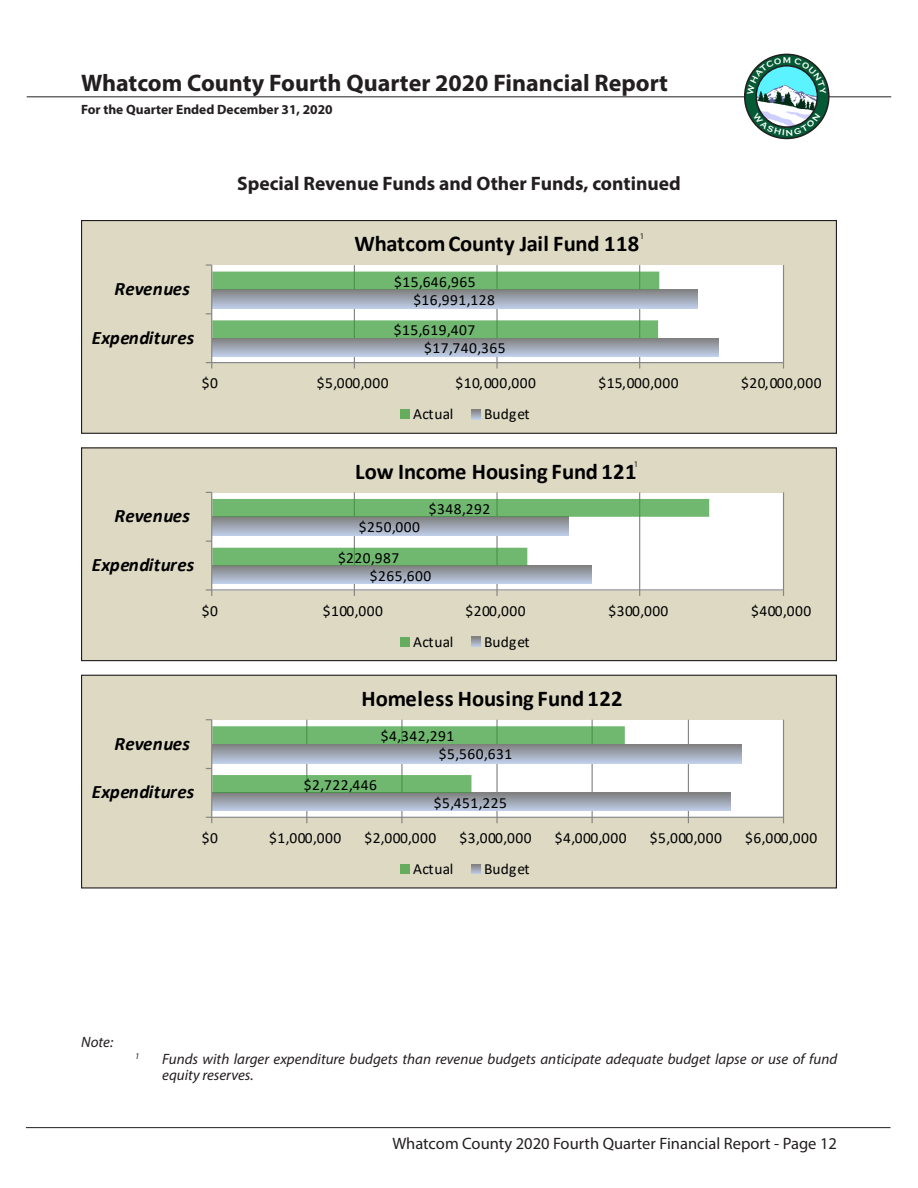
<style>
.page{position:relative;width:918px;height:1188px;background:#fff}
.page>*{position:absolute;margin:0;border:0;box-sizing:border-box;transform-origin:0 0}
.t1{font:700 24px "Myriad Pro";color:#231f20}
.t2{font:700 22.65px "Calibri";letter-spacing:-.005em;color:#000}
.Qtrly_Section_Contin{font:700 19.5px "Myriad Pro";color:#231f20}
.t3{font:italic 700 19.05px "Calibri";letter-spacing:.01em;color:#000}
.t4{font:16.5px "Myriad Pro";color:#231f20}
.t5{font:15.45px/30.6px "Calibri";letter-spacing:.03em;color:#000}
.Qtrly_End_Page_Notes{font:italic 15px/16.5px "Myriad Pro";color:#231f20}
.t6{font:700 13.5px "Myriad Pro";color:#231f20}
.Qtrly_End_Page_Notes-2{font:8.7px "Myriad Pro";color:#231f20}
.Qtrly_End_Page_Notes-3{font:italic 8.7px "Myriad Pro";color:#231f20}
</style>
<div class="page">
<hr style="left:27px;top:96px;width:864px;height:1px;background:#231f20">
<hr style="left:26px;top:1127px;width:865px;height:1px;background:#231f20">
<svg style="left:745px;top:54px;width:84px;height:84px"></svg>
<div style="left:744px;top:54px;width:86px;height:85px;border:2px solid #231f20;border-radius:50%"></div>
<img style="left:756px;top:66px;width:61px;height:61px;border-radius:31px">
<div style="left:82px;top:675px;width:754px;height:213px;background:#ddd9c3"></div>
<div style="left:212px;top:720px;width:571px;height:98px;background:#fff"></div>
<hr style="left:306px;top:720px;width:1px;height:97px;background:#868686">
<hr style="left:401px;top:720px;width:2px;height:97px;background:#868686">
<hr style="left:496px;top:720px;width:2px;height:97px;background:#868686">
<hr style="left:592px;top:720px;width:1px;height:97px;background:#868686">
<hr style="left:688px;top:720px;width:1px;height:97px;background:#868686">
<hr style="left:783px;top:720px;width:1px;height:97px;background:#868686">
<svg style="left:212px;top:793px;width:519px;height:18px;background:#9fa6b4"></svg>
<svg style="left:625px;top:744px;width:116px;height:19px;background:#9ea5b2"></svg>
<hr style="left:212px;top:817px;width:572px;height:1px;background:#868686">
<hr style="left:211px;top:720px;width:1px;height:97px;background:#868686">
<svg style="left:206px;top:726px;width:419px;height:67px"></svg>
<div style="left:400px;top:864px;width:10px;height:10px;background:#66ac5e"></div>
<svg style="left:471px;top:864px;width:10px;height:10px"></svg>
<div style="left:81px;top:675px;width:756px;height:214px;border:1px solid #231f20"></div>
<div style="left:82px;top:221px;width:754px;height:212px;background:#ddd9c3"></div>
<div style="left:212px;top:266px;width:571px;height:97px;background:#fff"></div>
<hr style="left:354px;top:265px;width:1px;height:98px;background:#868686">
<hr style="left:496px;top:265px;width:2px;height:98px;background:#868686">
<hr style="left:639px;top:265px;width:1px;height:98px;background:#868686">
<hr style="left:783px;top:265px;width:1px;height:98px;background:#868686">
<svg style="left:212px;top:338px;width:507px;height:18px;background:#9da5b1"></svg>
<svg style="left:659px;top:289px;width:38px;height:19px"></svg>
<hr style="left:212px;top:362px;width:572px;height:1px;background:#868686">
<svg style="left:496px;top:363px;width:2px;height:6px"></svg>
<hr style="left:211px;top:265px;width:1px;height:98px;background:#868686">
<svg style="left:206px;top:362px;width:6px;height:7px"></svg>
<svg style="left:206px;top:272px;width:453px;height:66px"></svg>
<div style="left:400px;top:410px;width:10px;height:9px;background:#66ac5e"></div>
<svg style="left:471px;top:410px;width:10px;height:9px"></svg>
<div style="left:81px;top:220px;width:756px;height:214px;border:1px solid #231f20"></div>
<div style="left:82px;top:448px;width:754px;height:213px;background:#ddd9c3"></div>
<div style="left:212px;top:493px;width:571px;height:98px;background:#fff"></div>
<hr style="left:354px;top:492px;width:1px;height:98px;background:#868686">
<hr style="left:496px;top:492px;width:2px;height:98px;background:#868686">
<hr style="left:639px;top:492px;width:1px;height:98px;background:#868686">
<hr style="left:783px;top:492px;width:1px;height:98px;background:#868686">
<svg style="left:212px;top:566px;width:380px;height:17px;background:#9ea5b3"></svg>
<hr style="left:212px;top:589px;width:572px;height:2px;background:#868686">
<svg style="left:496px;top:590px;width:2px;height:6px"></svg>
<hr style="left:211px;top:492px;width:1px;height:98px;background:#868686">
<svg style="left:206px;top:589px;width:6px;height:7px"></svg>
<svg style="left:206px;top:499px;width:503px;height:67px"></svg>
<div style="left:400px;top:637px;width:10px;height:9px;background:#66ac5e"></div>
<svg style="left:471px;top:637px;width:10px;height:9px"></svg>
<div style="left:81px;top:447px;width:756px;height:214px;border:1px solid #231f20"></div>
<svg style="left:747px;top:57px;width:79px;height:38px"></svg>
<svg style="left:753px;top:113px;width:67px;height:23px"></svg>
<h1 class="t1" style="left:81px;top:67px;width:589px">Whatcom County Fourth Quarter 2020 Financial Report</h1>
<p class="t6" style="left:81px;top:100px;width:253px">For the Quarter Ended December 31, 2020</p>
<p class="Qtrly_Section_Contin" style="left:237px;top:171px;width:445px">Special Revenue Funds and Other Funds, continued</p>
<p class="t3" style="left:115px;top:275px;width:77px">Revenues</p>
<p class="t3" style="left:92px;top:324px;width:104px">Expenditures</p>
<p class="Qtrly_End_Page_Notes-2" style="left:640px;top:231px;width:6px">1</p>
<p class="t2" style="left:355px;top:228px;width:286px">Whatcom County Jail Fund 118</p>
<p class="t5" style="left:394px;top:266px;width:83px">$15,646,965</p>
<p class="t5" style="left:394px;top:284px;width:103px;text-indent:20px">$16,991,128 $15,619,407</p>
<p class="t5" style="left:424px;top:333px;width:83px">$17,740,365</p>
<p class="t5" style="left:202px;top:368px;width:18px">$0</p>
<p class="t5" style="left:317px;top:368px;width:74px">$5,000,000</p>
<p class="t5" style="left:456px;top:368px;width:82px">$10,000,000</p>
<p class="t5" style="left:598px;top:368px;width:82px">$15,000,000</p>
<p class="t5" style="left:741px;top:368px;width:82px">$20,000,000</p>
<p class="t5" style="left:413px;top:398px;width:42px">Actual</p>
<p class="t5" style="left:484px;top:398px;width:47px">Budget</p>
<p class="t3" style="left:115px;top:503px;width:77px">Revenues</p>
<p class="t3" style="left:92px;top:551px;width:104px">Expenditures</p>
<p class="Qtrly_End_Page_Notes-2" style="left:634px;top:459px;width:6px">1</p>
<p class="t2" style="left:355px;top:455px;width:283px">Low Income Housing Fund 121</p>
<p class="t5" style="left:338px;top:511px;width:84px;text-indent:21px">$250,000 $220,987</p>
<p class="t5" style="left:429px;top:493px;width:63px">$348,292</p>
<p class="t5" style="left:370px;top:560px;width:63px">$265,600</p>
<p class="t5" style="left:202px;top:595px;width:18px">$0</p>
<p class="t5" style="left:323px;top:595px;width:62px">$100,000</p>
<p class="t5" style="left:466px;top:595px;width:62px">$200,000</p>
<p class="t5" style="left:608px;top:595px;width:62px">$300,000</p>
<p class="t5" style="left:751px;top:595px;width:62px">$400,000</p>
<p class="t5" style="left:413px;top:626px;width:42px">Actual</p>
<p class="t5" style="left:484px;top:626px;width:47px">Budget</p>
<p class="t3" style="left:115px;top:730px;width:77px">Revenues</p>
<p class="t3" style="left:92px;top:779px;width:104px">Expenditures</p>
<p class="t2" style="left:362px;top:683px;width:263px">Homeless Housing Fund 122</p>
<p class="t5" style="left:381px;top:721px;width:75px">$4,342,291</p>
<p class="t5" style="left:304px;top:769px;width:75px">$2,722,446</p>
<p class="t5" style="left:439px;top:739px;width:75px">$5,560,631</p>
<p class="t5" style="left:434px;top:787px;width:75px">$5,451,225</p>
<p class="t5" style="left:202px;top:822px;width:18px">$0</p>
<p class="t5" style="left:269px;top:822px;width:74px">$1,000,000</p>
<p class="t5" style="left:364px;top:822px;width:74px">$2,000,000</p>
<p class="t5" style="left:460px;top:822px;width:74px">$3,000,000</p>
<p class="t5" style="left:555px;top:822px;width:74px">$4,000,000</p>
<p class="t5" style="left:650px;top:822px;width:74px">$5,000,000</p>
<p class="t5" style="left:745px;top:822px;width:74px">$6,000,000</p>
<p class="t5" style="left:413px;top:853px;width:42px">Actual</p>
<p class="t5" style="left:484px;top:853px;width:47px">Budget</p>
<p class="Qtrly_End_Page_Notes" style="left:81px;top:1033px;width:33px">Note:</p>
<p class="Qtrly_End_Page_Notes-3" style="left:135px;top:1050px;width:6px">1</p>
<p class="Qtrly_End_Page_Notes" style="left:162px;top:1050px;width:677px">Funds with larger expenditure budgets than revenue budgets anticipate adequate budget lapse or use of fund equity reserves.</p>
<p class="t4" style="left:392px;top:1134px;width:446px">Whatcom County 2020 Fourth Quarter Financial Report - Page 12</p>
</div>
